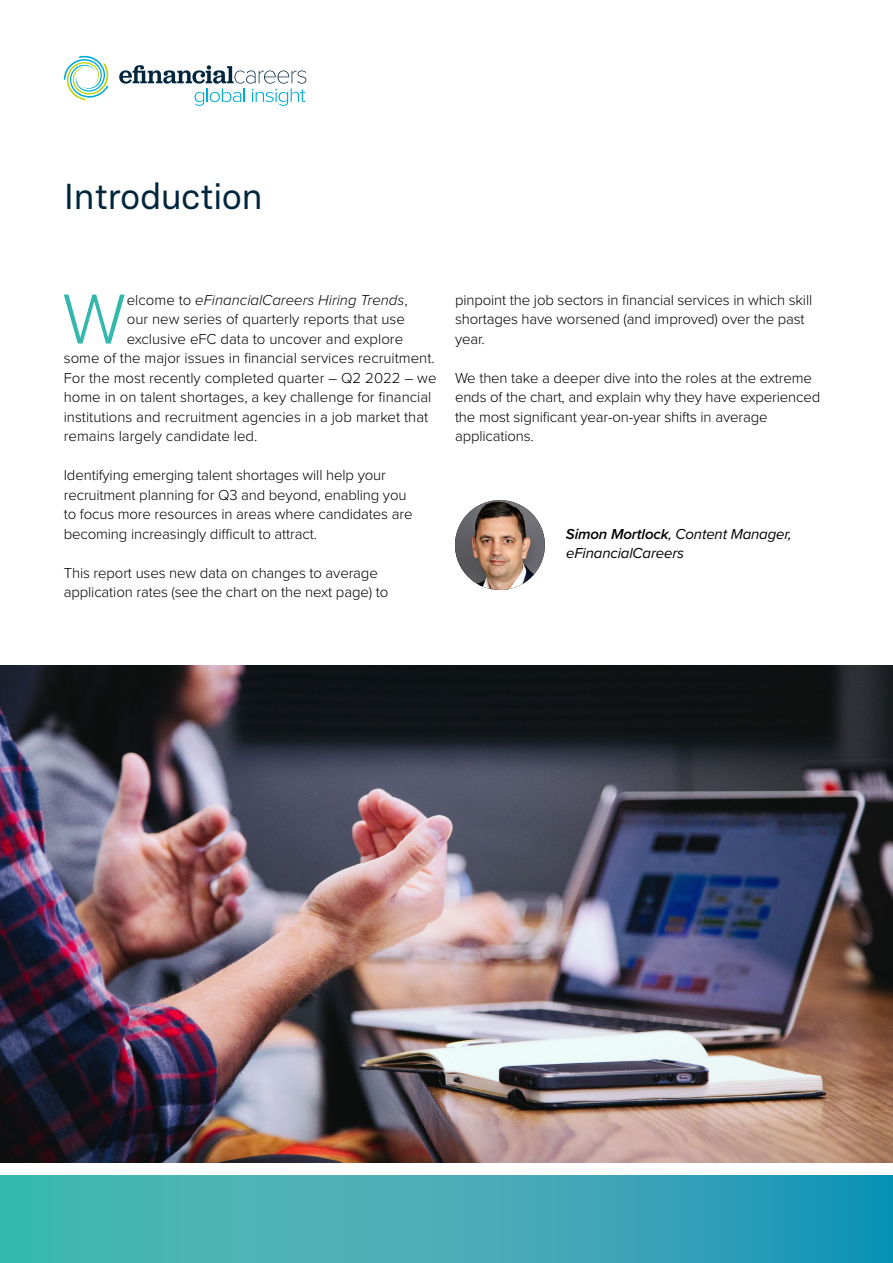
<style>
.page{position:relative;width:893px;height:1263px;background:#fff}
.page>*{position:absolute;margin:0;border:0;box-sizing:border-box;transform-origin:0 0}
.t1{font:300 73.5px "Proxima Nova";color:#34b8ae}
.t2{font:36px "Basier Square";letter-spacing:-.015em;color:#00263e}
.t3{font:300 15px/19.5px "Proxima Nova";letter-spacing:-.01em;color:#000}
.t4{font:italic 15px/19.5px "Proxima Nova";letter-spacing:-.01em;color:#000}
.t5{font:italic 300 15px "Proxima Nova";color:#000}
.s1{font-style:normal}
.s2{font-weight:600}
</style>
<div class="page">
<svg style="left:0;top:1176px;width:893px;height:87px;background:#3daab5"></svg>
<svg style="left:64px;top:56px;width:45px;height:44px"></svg>
<svg style="left:119px;top:65px;width:187px;height:41px"></svg>
<img style="left:455px;top:500px;width:90px;height:90px;border-radius:45px">
<img style="left:0;top:665px;width:893px;height:497px">
<h2 class="t2" style="left:64px;top:173px;width:201px">Introduction</h2>
<h1 class="t1" style="left:62px;top:264px;width:65px">W</h1>
<p class="t5" style="left:127px;top:288px;width:282px"><span class="s1">elcome to</span> eFinancialCareers Hiring Trends<span class="s1">,</span></p>
<p class="t3" style="left:127px;top:308px;width:280px">our new series of quarterly reports that use</p>
<p class="t3" style="left:127px;top:328px;width:278px">exclusive eFC data to uncover and explore</p>
<p class="t3" style="left:64px;top:347px;width:373px">some of the major issues in financial services recruitment.</p>
<p class="t3" style="left:64px;top:367px;width:374px">For the most recently completed quarter – Q2 2022 – we</p>
<p class="t3" style="left:64px;top:386px;width:369px">home in on talent shortages, a key challenge for financial</p>
<p class="t3" style="left:64px;top:406px;width:366px">institutions and recruitment agencies in a job market that</p>
<p class="t3" style="left:64px;top:425px;width:195px">remains largely candidate led.</p>
<p class="t3" style="left:64px;top:464px;width:350px">Identifying emerging talent shortages will help your recruitment planning for Q3 and beyond, enabling you to focus more resources in areas where candidates are becoming increasingly difficult to attract.</p>
<p class="t3" style="left:64px;top:562px;width:326px">This report uses new data on changes to average application rates (see the chart on the next page) to</p>
<p class="t3" style="left:455px;top:289px;width:359px">pinpoint the job sectors in financial services in which skill shortages have worsened (and improved) over the past year.</p>
<p class="t3" style="left:455px;top:367px;width:367px">We then take a deeper dive into the roles at the extreme ends of the chart, and explain why they have experienced the most significant year-on-year shifts in average applications.</p>
<p class="t4" style="left:566px;top:523px;width:227px"><span class="s2">Simon Mortlock</span>, Content Manager, eFinancialCareers</p>
</div>
